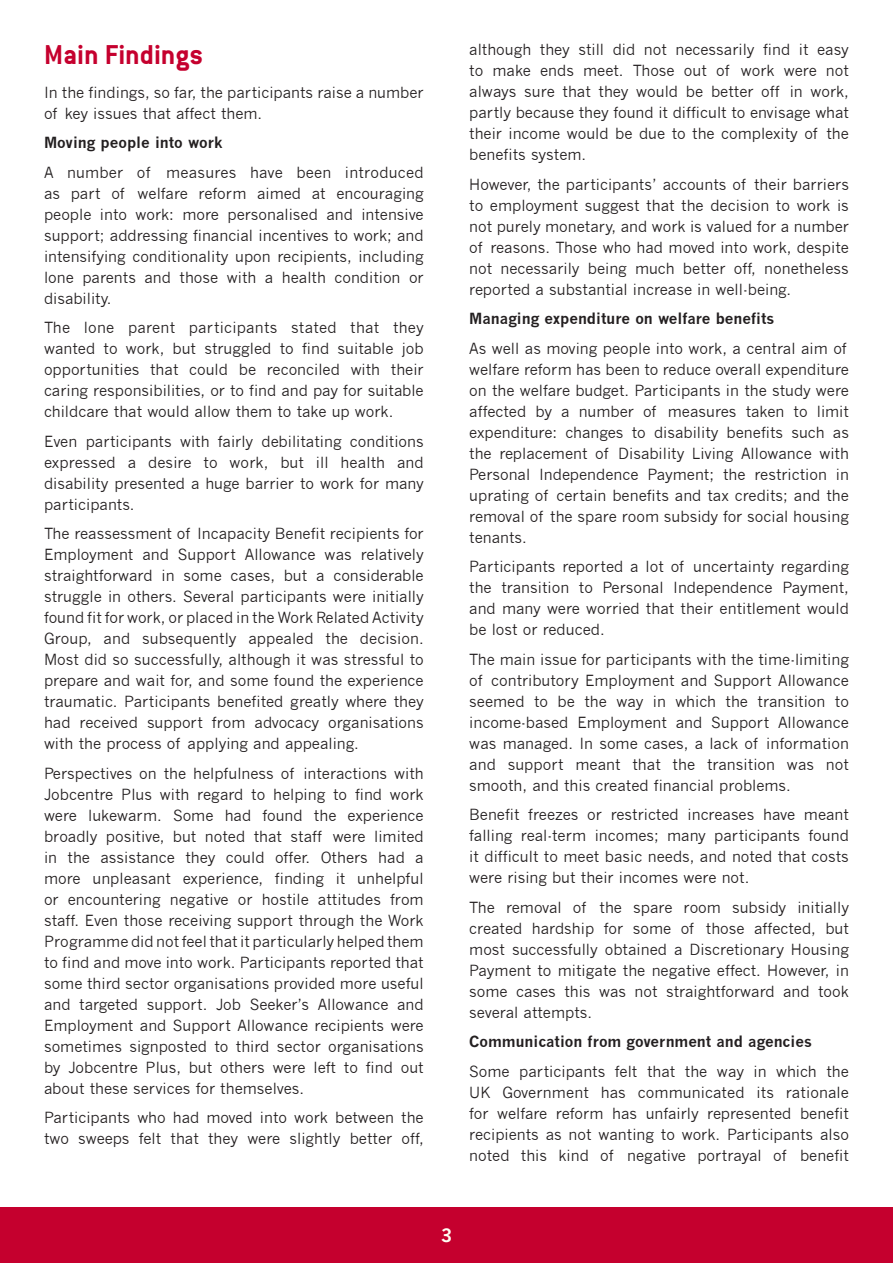
<style>
.page{position:relative;width:893px;height:1263px;background:#fff}
.page>*{position:absolute;margin:0;border:0;box-sizing:border-box;transform-origin:0 0}
.Text_Head{font:700 30px "Conduit ITC";color:#c5002e}
.t1{font:700 18px "News Gothic";color:#fffef4}
.Body_Text{font:15px/21px "News Gothic";color:#231f20;text-align:justify}
.Body_Text-2{font:700 15px "News Gothic";color:#231f20}
</style>
<div class="page">
<div style="left:0;top:1208px;width:893px;height:55px;background:#c5002e"></div>
<p class="Text_Head" style="left:44px;top:37px;width:161px">Main Findings</p>
<p class="Body_Text" style="left:44px;top:82px;width:381px">In the findings, so far, the participants raise a number of key issues that affect them.</p>
<p class="Body_Text-2" style="left:44px;top:133px;width:180px">Moving people into work</p>
<p class="Body_Text" style="left:44px;top:162px;width:381px">A number of measures have been introduced as part of welfare reform aimed at encouraging people into work: more personalised and intensive support; addressing financial incentives to work; and intensifying conditionality upon recipients, including lone parents and those with a health condition or disability.</p>
<p class="Body_Text" style="left:44px;top:317px;width:381px">The lone parent participants stated that they wanted to work, but struggled to find suitable job opportunities that could be reconciled with their caring responsibilities, or to find and pay for suitable childcare that would allow them to take up work.</p>
<p class="Body_Text" style="left:44px;top:431px;width:381px">Even participants with fairly debilitating conditions expressed a desire to work, but ill health and disability presented a huge barrier to work for many participants.</p>
<p class="Body_Text" style="left:44px;top:523px;width:381px">The reassessment of Incapacity Benefit recipients for Employment and Support Allowance was relatively straightforward in some cases, but a considerable struggle in others. Several participants were initially found fit for work, or placed in the Work Related Activity Group, and subsequently appealed the decision.<br>Most did so successfully, although it was stressful to prepare and wait for, and some found the experience traumatic. Participants benefited greatly where they had received support from advocacy organisations with the process of applying and appealing.</p>
<p class="Body_Text" style="left:44px;top:763px;width:381px">Perspectives on the helpfulness of interactions with Jobcentre Plus with regard to helping to find work were lukewarm. Some had found the experience broadly positive, but noted that staff were limited in the assistance they could offer. Others had a more unpleasant experience, finding it unhelpful or encountering negative or hostile attitudes from staff. Even those receiving support through the Work Programme did not feel that it particularly helped them to find and move into work. Participants reported that some third sector organisations provided more useful and targeted support. Job Seeker’s Allowance and Employment and Support Allowance recipients were sometimes signposted to third sector organisations by Jobcentre Plus, but others were left to find out about these services for themselves.</p>
<p class="Body_Text" style="left:44px;top:1107px;width:381px">Participants who had moved into work between the two sweeps felt that they were slightly better off,</p>
<p class="Body_Text" style="left:469px;top:39px;width:381px">although they still did not necessarily find it easy to make ends meet. Those out of work were not always sure that they would be better off in work, partly because they found it difficult to envisage what their income would be due to the complexity of the benefits system.</p>
<p class="Body_Text" style="left:469px;top:174px;width:381px">However, the participants’ accounts of their barriers to employment suggest that the decision to work is not purely monetary, and work is valued for a number of reasons. Those who had moved into work, despite not necessarily being much better off, nonetheless reported a substantial increase in well-being.</p>
<p class="Body_Text-2" style="left:469px;top:309px;width:307px">Managing expenditure on welfare benefits</p>
<p class="Body_Text" style="left:469px;top:338px;width:381px;text-align:left">As well as moving people into work, a central aim of welfare reform has been to reduce overall expenditure on the welfare budget. Participants in the study were affected by a number of measures taken to limit expenditure: changes to disability benefits such as the replacement of Disability Living Allowance with Personal Independence Payment; the restriction in uprating of certain benefits and tax credits; and the removal of the spare room subsidy for social housing tenants.</p>
<p class="Body_Text" style="left:469px;top:556px;width:381px">Participants reported a lot of uncertainty regarding the transition to Personal Independence Payment, and many were worried that their entitlement would be lost or reduced.</p>
<p class="Body_Text" style="left:469px;top:649px;width:381px">The main issue for participants with the time-limiting of contributory Employment and Support Allowance seemed to be the way in which the transition to income-based Employment and Support Allowance was managed. In some cases, a lack of information and support meant that the transition was not smooth, and this created financial problems.</p>
<p class="Body_Text" style="left:469px;top:804px;width:381px">Benefit freezes or restricted increases have meant falling real-term incomes; many participants found it difficult to meet basic needs, and noted that costs were rising but their incomes were not.</p>
<p class="Body_Text" style="left:469px;top:897px;width:381px">The removal of the spare room subsidy initially created hardship for some of those affected, but most successfully obtained a Discretionary Housing Payment to mitigate the negative effect. However, in some cases this was not straightforward and took several attempts.</p>
<p class="Body_Text-2" style="left:469px;top:1032px;width:344px">Communication from government and agencies</p>
<p class="Body_Text" style="left:469px;top:1061px;width:381px">Some participants felt that the way in which the UK Government has communicated its rationale for welfare reform has unfairly represented benefit recipients as not wanting to work. Participants also noted this kind of negative portrayal of benefit</p>
<p class="t1" style="left:441px;top:1224px;width:13px">3</p>
</div>
